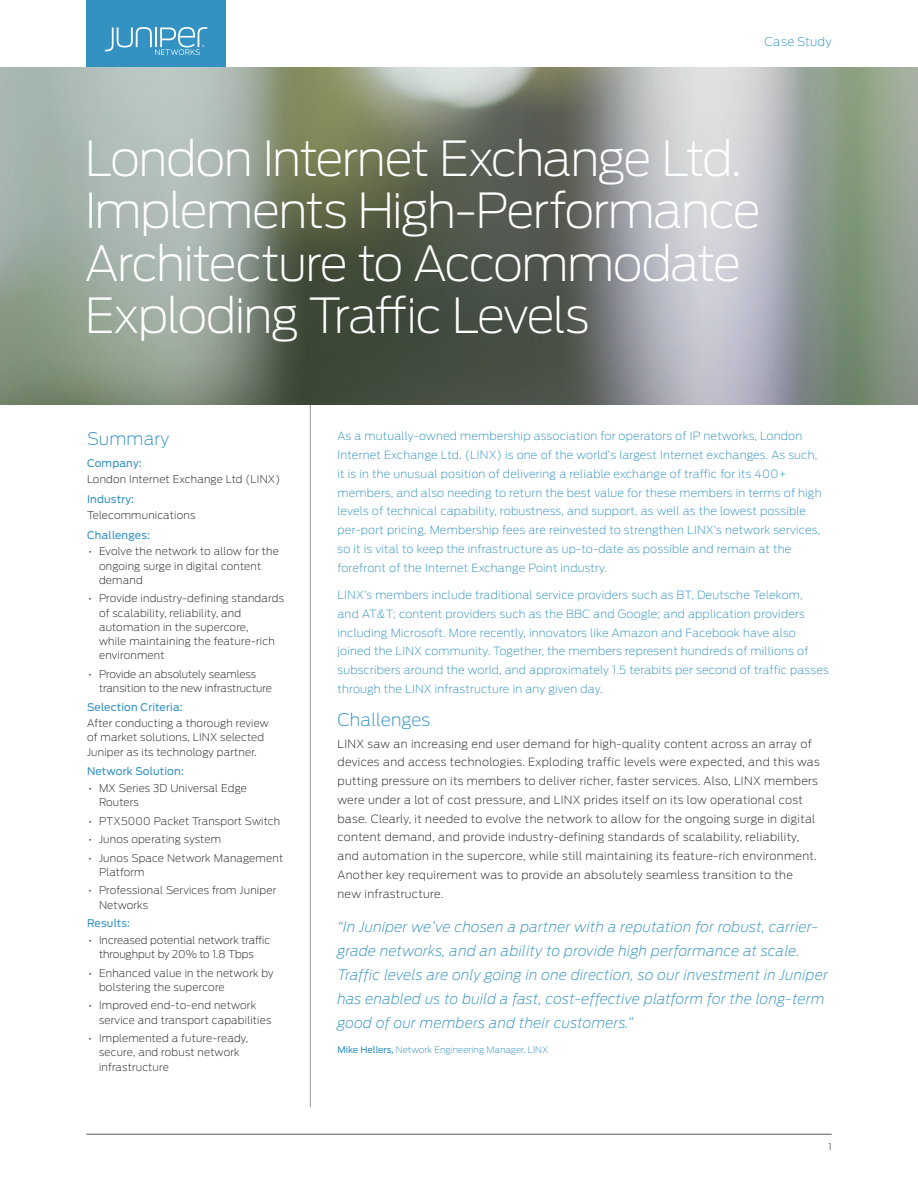
<style>
.page{position:relative;width:918px;height:1188px;background:#fff}
.page>*{position:absolute;margin:0;border:0;box-sizing:border-box;transform-origin:0 0}
.t1{font:200 48px/52.5px "Antenna";letter-spacing:-.035em;color:#fff}
.Sidebar_head{font:200 17.25px "Antenna";letter-spacing:.01em;color:#3392c2}
.Sidebar_Quote{font:italic 200 14.25px/24px "Antenna";letter-spacing:.02em;color:#3392c2}
.t2{font:200 12px "Antenna";letter-spacing:.02em;color:#3392c2}
.Intro_Paragraph{font:200 11.25px/18.8px "Antenna";letter-spacing:.02em;color:#3392c2}
.t3{font:200 11.25px/18.8px "Antenna";letter-spacing:.03em;color:#231f20}
.Sidebar_bullets{font:200 10.5px/14.2px "Antenna";letter-spacing:.02em;color:#231f20}
.Sidebar_text{font:200 10.5px/14.2px "Antenna";letter-spacing:.02em;color:#231f20}
.Sidebar_bullets-2{font:200 10.5px/14.2px "Antenna";color:#231f20}
.Sidebar_head-2{font:10.5px "Antenna";letter-spacing:.02em;color:#3392c2}
.Quote_Name{font:200 9px "Antenna";color:#3392c2}
.t4{font:300 9px "Antenna";color:#57585a}
.s1{font-weight:400}
</style>
<div class="page">
<hr style="left:86px;top:1134px;width:746px;height:1px;background:#57585a">
<svg style="left:86px;top:0;width:140px;height:68px"></svg>
<img style="left:0;top:68px;width:918px;height:337px">
<hr style="left:310px;top:405px;width:1px;height:702px;background:#97999c">
<p class="t2" style="left:765px;top:35px;width:69px">Case Study</p>
<p class="t1" style="left:85px;top:132px;width:678px">London Internet Exchange Ltd.<br>Implements High-Performance<br>Architecture to Accommodate<br>Exploding Traffic Levels</p>
<p class="Sidebar_head" style="left:87px;top:429px;width:84px">Summary</p>
<p class="Sidebar_head-2" style="left:87px;top:457px;width:56px">Company:</p>
<p class="Sidebar_text" style="left:87px;top:472px;width:195px">London Internet Exchange Ltd (LINX)</p>
<p class="Sidebar_head-2" style="left:87px;top:493px;width:49px">Industry:</p>
<p class="Sidebar_text" style="left:87px;top:508px;width:110px">Telecommunications</p>
<p class="Sidebar_head-2" style="left:87px;top:529px;width:65px">Challenges:</p>
<p class="Sidebar_bullets" style="left:99px;top:544px;width:181px;text-indent:-11px">• Evolve the network to allow for the ongoing surge in digital content demand</p>
<p class="Sidebar_bullets" style="left:99px;top:591px;width:186px;text-indent:-11px">• Provide industry-defining standards of scalability, reliability, and automation in the supercore,<br>while maintaining the feature-rich environment</p>
<p class="Sidebar_bullets-2" style="left:99px;top:667px;width:174px;text-indent:-11px">• Provide an absolutely seamless transition to the new infrastructure</p>
<p class="Sidebar_head-2" style="left:87px;top:701px;width:97px">Selection Criteria:</p>
<p class="Sidebar_text" style="left:87px;top:716px;width:183px">After conducting a thorough review of market solutions, LINX selected<br>Juniper as its technology partner.</p>
<p class="Sidebar_head-2" style="left:87px;top:765px;width:98px">Network Solution:</p>
<p class="Sidebar_bullets" style="left:99px;top:781px;width:150px;text-indent:-11px">• MX Series 3D Universal Edge<br>Routers</p>
<p class="Sidebar_bullets" style="left:89px;top:814px;width:193px">• PTX5000 Packet Transport Switch</p>
<p class="Sidebar_bullets" style="left:89px;top:832px;width:134px">• Junos operating system</p>
<p class="Sidebar_bullets" style="left:99px;top:851px;width:186px;text-indent:-11px">• Junos Space Network Management<br>Platform</p>
<p class="Sidebar_bullets" style="left:99px;top:884px;width:179px;text-indent:-11px">• Professional Services from Juniper<br>Networks</p>
<p class="Sidebar_head-2" style="left:87px;top:917px;width:45px">Results:</p>
<p class="Sidebar_bullets-2" style="left:89px;top:933px;width:183px;text-align:center">• Increased potential network traffic throughput by 20% to 1.8 Tbps</p>
<p class="Sidebar_bullets" style="left:99px;top:966px;width:176px;text-indent:-11px">• Enhanced value in the network by bolstering the supercore</p>
<p class="Sidebar_bullets" style="left:99px;top:998px;width:174px;text-indent:-11px">• Improved end-to-end network service and transport capabilities</p>
<p class="Sidebar_bullets" style="left:99px;top:1031px;width:151px;text-indent:-11px">• Implemented a future-ready, secure, and robust network infrastructure</p>
<p class="Intro_Paragraph" style="left:338px;top:427px;width:486px">As a mutually-owned membership association for operators of IP networks, London Internet Exchange Ltd. (LINX) is one of the world’s largest Internet exchanges. As such, it is in the unusual position of delivering a reliable exchange of traffic for its 400+ members, and also needing to return the best value for these members in terms of high levels of technical capability, robustness, and support, as well as the lowest possible per-port pricing. Membership fees are reinvested to strengthen LINX’s network services, so it is vital to keep the infrastructure as up-to-date as possible and remain at the forefront of the Internet Exchange Point industry.</p>
<p class="Intro_Paragraph" style="left:338px;top:586px;width:493px">LINX’s members include traditional service providers such as BT, Deutsche Telekom,<br>and AT&amp;T; content providers such as the BBC and Google; and application providers including Microsoft. More recently, innovators like Amazon and Facebook have also joined the LINX community. Together, the members represent hundreds of millions of subscribers around the world, and approximately 1.5 terabits per second of traffic passes through the LINX infrastructure in any given day.</p>
<h1 class="Sidebar_head" style="left:338px;top:710px;width:94px">Challenges</h1>
<p class="t3" style="left:338px;top:734px;width:484px">LINX saw an increasing end user demand for high-quality content across an array of devices and access technologies. Exploding traffic levels were expected, and this was putting pressure on its members to deliver richer, faster services. Also, LINX members were under a lot of cost pressure, and LINX prides itself on its low operational cost base. Clearly, it needed to evolve the network to allow for the ongoing surge in digital content demand, and provide industry-defining standards of scalability, reliability, and automation in the supercore, while still maintaining its feature-rich environment.<br>Another key requirement was to provide an absolutely seamless transition to the<br>new infrastructure.</p>
<p class="Sidebar_Quote" style="left:338px;top:915px;width:492px">“In Juniper we’ve chosen a partner with a reputation for robust, carrier&shy;grade networks, and an ability to provide high performance at scale.<br>Traffic levels are only going in one direction, so our investment in Juniper has enabled us to build a fast, cost-effective platform for the long-term good of our members and their customers.”</p>
<p class="Quote_Name" style="left:338px;top:1044px;width:212px"><span class="s1">Mike Hellers,</span> Network Engineering Manager, LINX</p>
<p class="t4" style="left:828px;top:1142px;width:5px">1</p>
</div>
